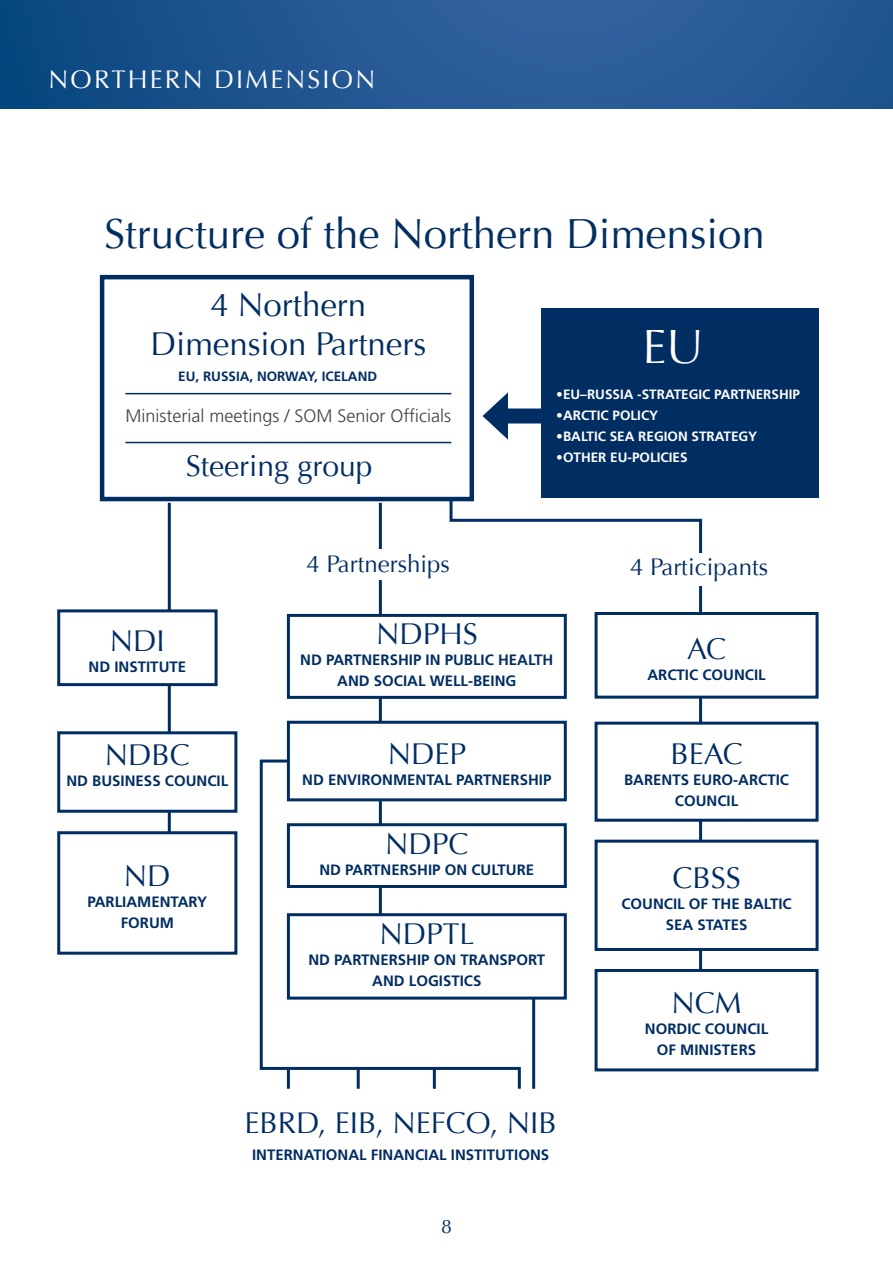
<style>
.page{position:relative;width:893px;height:1263px;background:#fff}
.page>*{position:absolute;margin:0;border:0;box-sizing:border-box;transform-origin:0 0}
.t1{font:48px "Optima";color:#fff}
.t2{font:42px "Optima";color:#002d62}
.t3{font:33px/39px "Optima";color:#002d62;text-align:center}
.t4{font:30px "Optima";color:#002d62}
.t5{font:25.5px "Optima";color:#fff}
.t6{font:24px "Optima";color:#002d62}
.t7{font:19.5px "Optima";color:#002d62}
.t8{font:300 18px "Frutiger LT Std";color:#414042}
.t9{font:700 15px/21px "Frutiger LT Std";color:#002d62}
.t10{font:700 13.5px "Frutiger LT Std";color:#fff}
.t11{font:700 13.5px "Frutiger LT Std";color:#002d62}
</style>
<div class="page">
<svg style="left:0;top:0;width:893px;height:109px;background:#215691"></svg>
<hr style="left:532px;top:996px;width:3px;height:93px;background:#002d62">
<svg style="left:259px;top:758px;width:263px;height:331px"></svg>
<svg style="left:448px;top:496px;width:256px;height:497px"></svg>
<hr style="left:379px;top:503px;width:3px;height:413px;background:#002d62">
<hr style="left:168px;top:503px;width:3px;height:369px;background:#002d62">
<div style="left:541px;top:308px;width:278px;height:190px;background:#002d62"></div>
<div style="left:100px;top:275px;width:374px;height:226px;border:4px solid #002d62"></div>
<hr style="left:125px;top:393px;width:326px;height:1px;background:#002d62">
<hr style="left:125px;top:442px;width:326px;height:1px;background:#002d62">
<div style="left:498px;top:408px;width:57px;height:15px;background:#002d62"></div>
<svg style="left:483px;top:392px;width:25px;height:48px"></svg>
<div style="left:59px;top:611px;width:157px;height:74px;background:#fff"></div>
<div style="left:57px;top:609px;width:161px;height:77px;border:3px solid #002d62"></div>
<div style="left:59px;top:733px;width:177px;height:78px;background:#fff"></div>
<div style="left:57px;top:731px;width:180px;height:82px;border:3px solid #002d62"></div>
<div style="left:59px;top:833px;width:177px;height:120px;background:#fff"></div>
<div style="left:57px;top:831px;width:180px;height:124px;border:3px solid #002d62"></div>
<div style="left:260px;top:550px;width:236px;height:30px;background:#fff"></div>
<div style="left:584px;top:553px;width:231px;height:32px;background:#fff"></div>
<div style="left:596px;top:613px;width:221px;height:84px;background:#fff"></div>
<div style="left:595px;top:612px;width:224px;height:87px;border:3px solid #002d62"></div>
<div style="left:596px;top:723px;width:221px;height:97px;background:#fff"></div>
<div style="left:595px;top:722px;width:224px;height:100px;border:3px solid #002d62"></div>
<div style="left:596px;top:841px;width:221px;height:108px;background:#fff"></div>
<div style="left:595px;top:840px;width:224px;height:111px;border:3px solid #002d62"></div>
<div style="left:596px;top:970px;width:221px;height:100px;background:#fff"></div>
<div style="left:595px;top:969px;width:224px;height:102px;border:3px solid #002d62"></div>
<div style="left:288px;top:615px;width:277px;height:82px;background:#fff"></div>
<div style="left:287px;top:614px;width:280px;height:85px;border:3px solid #002d62"></div>
<div style="left:288px;top:722px;width:277px;height:78px;background:#fff"></div>
<div style="left:287px;top:721px;width:280px;height:80px;border:3px solid #002d62"></div>
<div style="left:288px;top:825px;width:277px;height:61px;background:#fff"></div>
<div style="left:287px;top:823px;width:280px;height:65px;border:3px solid #002d62"></div>
<div style="left:288px;top:915px;width:277px;height:83px;background:#fff"></div>
<div style="left:287px;top:913px;width:280px;height:86px;border:3px solid #002d62"></div>
<hr style="left:357px;top:1068px;width:3px;height:21px;background:#002d62">
<hr style="left:433px;top:1068px;width:3px;height:21px;background:#002d62">
<hr style="left:287px;top:1068px;width:3px;height:21px;background:#002d62">
<h3 class="t5" style="left:48px;top:64px;width:42px">Northern</h3>
<h3 class="t5" style="left:214px;top:64px;width:40px">Dimension</h3>
<h2 class="t2" style="left:104px;top:210px;width:662px">Structure of the Northern Dimension</h2>
<h3 class="t3" style="left:151px;top:286px;width:277px">4 Northern<br>Dimension Partners</h3>
<p class="t11" style="left:178px;top:368px;width:42px">EU, RUSS</p>
<p class="t11" style="left:236px;top:368px;width:94px">IA, NORWAY, ICEL</p>
<p class="t11" style="left:348px;top:368px;width:31px">AND</p>
<p class="t8" style="left:126px;top:406px;width:327px">Ministerial meetings / SOM Senior Officials</p>
<h3 class="t4" style="left:186px;top:448px;width:188px">Steering group</h3>
<h1 class="t1" style="left:643px;top:319px;width:63px">EU</h1>
<p class="t10" style="left:556px;top:387px;width:245px">•EU–RUSSIA -STRATEGIC PARTNERSHIP</p>
<p class="t10" style="left:556px;top:408px;width:104px">•ARCTIC POLICY</p>
<p class="t10" style="left:556px;top:429px;width:202px">•BALTIC SEA REGION STRATEGY</p>
<p class="t10" style="left:556px;top:450px;width:133px">•OTHER EU-POLICIES</p>
<h3 class="t4" style="left:110px;top:623px;width:57px">NDI</h3>
<p class="t9" style="left:89px;top:656px;width:97px">ND INSTITUTE</p>
<h3 class="t4" style="left:105px;top:737px;width:87px">NDBC</h3>
<p class="t9" style="left:66px;top:770px;width:163px">ND BUSINESS COUNCIL</p>
<h3 class="t4" style="left:124px;top:858px;width:48px">ND</h3>
<p class="t9" style="left:121px;top:891px;width:88px;text-indent:-33px">PARLIAMENTARY<br>FORUM</p>
<h3 class="t6" style="left:307px;top:550px;width:145px">4 Partnerships</h3>
<h3 class="t6" style="left:630px;top:553px;width:139px">4 Participants</h3>
<h3 class="t4" style="left:376px;top:617px;width:103px">NDPHS</h3>
<p class="t9" style="left:300px;top:650px;width:155px">ND PARTNERSHIP IN PUB</p>
<p class="t9" style="left:337px;top:650px;width:218px;text-indent:136px">LIC HEALTH<br>AND SOCIAL WELL-BEING</p>
<h3 class="t4" style="left:388px;top:737px;width:80px">NDEP</h3>
<p class="t9" style="left:302px;top:770px;width:251px">ND ENVIRONMENTAL PARTNERSHIP</p>
<h3 class="t4" style="left:385px;top:826px;width:85px">NDPC</h3>
<p class="t9" style="left:319px;top:859px;width:197px">ND PARTNERSHIP ON CU LTURE</p>
<h3 class="t4" style="left:379px;top:916px;width:97px">NDPTL</h3>
<p class="t9" style="left:308px;top:949px;width:238px;text-align:center">ND PARTNERSHIP ON TRANSPORT<br>AND LOGISTICS</p>
<h3 class="t4" style="left:687px;top:631px;width:41px">AC</h3>
<p class="t9" style="left:647px;top:664px;width:120px">ARCTIC COUNCIL</p>
<h3 class="t4" style="left:670px;top:737px;width:74px">BEAC</h3>
<p class="t9" style="left:675px;top:770px;width:116px;text-indent:-51px">BARE NTS EURO-ARCTIC<br>COUNC</p>
<p class="t9" style="left:727px;top:791px;width:10px">IL</p>
<h3 class="t4" style="left:672px;top:860px;width:70px">CBSS</h3>
<p class="t9" style="left:621px;top:893px;width:172px;text-align:center">COUNCIL OF THE BALTIC<br>SEA STATES</p>
<h3 class="t4" style="left:672px;top:985px;width:72px">NCM</h3>
<p class="t9" style="left:645px;top:1018px;width:81px">NORDIC COUNC</p>
<p class="t9" style="left:757px;top:1018px;width:10px">IL</p>
<p class="t9" style="left:657px;top:1039px;width:101px">OF MINISTERS</p>
<h3 class="t4" style="left:245px;top:1105px;width:314px">EBRD, EIB, NEFCO, NIB</h3>
<p class="t9" style="left:252px;top:1144px;width:299px">INTERNATIONAL FINANCIAL INSTITUTIONS</p>
<h3 class="t7" style="left:441px;top:1215px;width:12px">8</h3>
</div>
